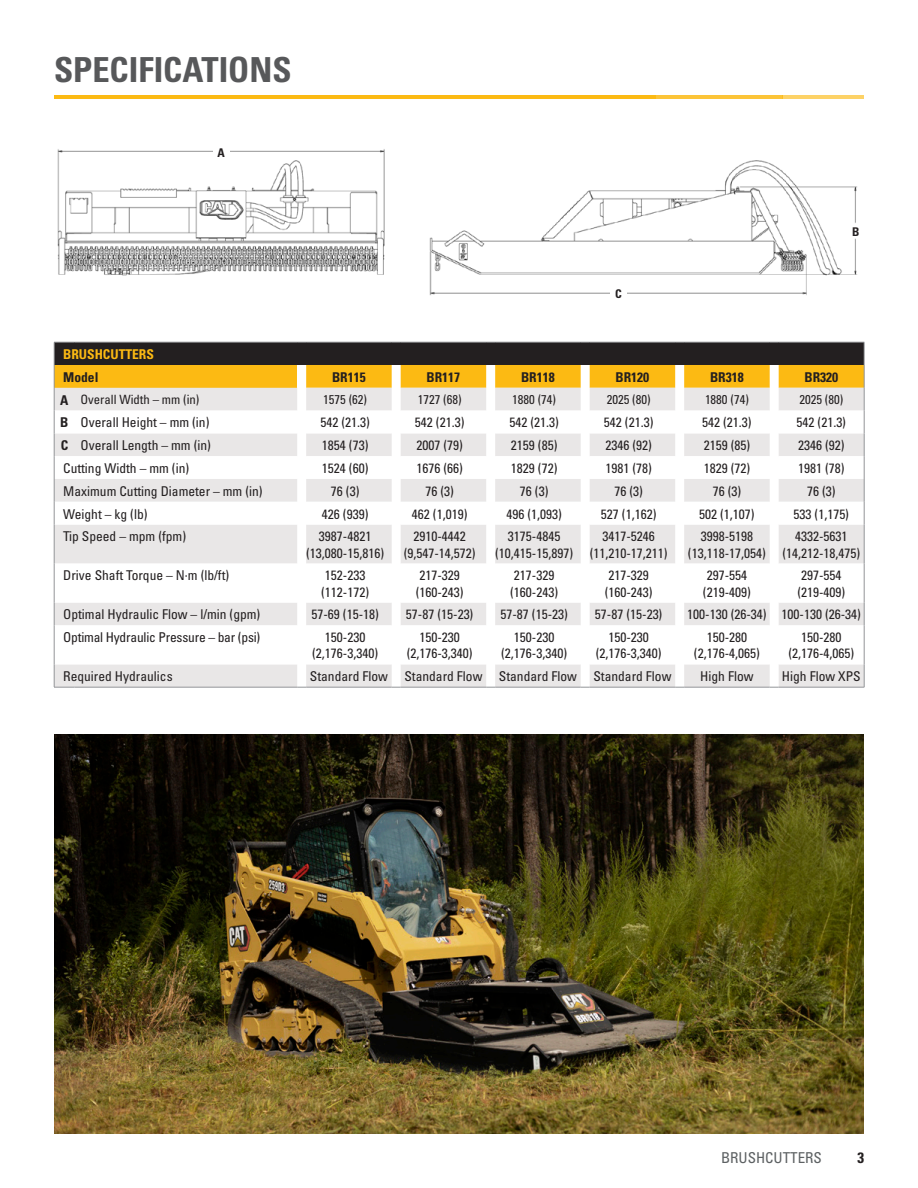
<style>
.page{position:relative;width:918px;height:1188px;background:#fff}
.page>*{position:absolute;margin:0;border:0;box-sizing:border-box;transform-origin:0 0}
.t1{font:34.5px "Univers LTCYR 67 Bold Cond";color:#57585a}
.t2{font:condensed 15px "Univers LTCYR 57";color:#5d6163}
.t3{font:15px "Univers LTCYR 67 Bold Cond";color:#231f20}
.t4{font:condensed 13.5px/16.2px "Univers LTCYR 57";color:#231f20;text-align:center}
.t5{font:13.5px "Univers LTCYR 67 Bold Cond";color:#231f20}
.t6{font:13.5px "Univers LTCYR 67 Bold Cond";color:#fcba13}
.t7{font:condensed 12.75px "Univers LTCYR 57";color:#231f20}
.t8{font:12px "Univers LTCYR 67 Bold Cond";color:#231f20}
.s1{font-family:"Univers LTCYR 67 Bold Cond";font-stretch:normal;font-size:13.5px}
.s2{font-family:"Univers LTCYR 67 Bold Cond";font-stretch:normal}
</style>
<div class="page">
<div style="left:54px;top:342px;width:810px;height:23px;background:#231f20"></div>
<div style="left:54px;top:365px;width:243px;height:23px;background:#fcba13"></div>
<div style="left:74px;top:388px;width:223px;height:22px;background:#e9e7e7"></div>
<svg style="left:55px;top:434px;width:809px;height:253px"></svg>
<hr style="left:74px;top:342px;width:223px;height:1px;background:#939598">
<svg style="left:54px;top:342px;width:20px;height:183px"></svg>
<svg style="left:297px;top:342px;width:568px;height:183px"></svg>
<hr style="left:54px;top:525px;width:1px;height:39px;background:#939598">
<hr style="left:864px;top:525px;width:1px;height:39px;background:#939598">
<hr style="left:54px;top:564px;width:1px;height:39px;background:#939598">
<hr style="left:864px;top:564px;width:1px;height:39px;background:#939598">
<svg style="left:54px;top:603px;width:1px;height:22px"></svg>
<svg style="left:864px;top:603px;width:1px;height:22px"></svg>
<hr style="left:54px;top:625px;width:1px;height:39px;background:#939598">
<hr style="left:864px;top:625px;width:1px;height:39px;background:#939598">
<svg style="left:864px;top:664px;width:1px;height:23px"></svg>
<hr style="left:684px;top:687px;width:86px;height:1px;background:#939598">
<hr style="left:779px;top:687px;width:85px;height:1px;background:#939598">
<svg style="left:54px;top:664px;width:20px;height:24px"></svg>
<hr style="left:74px;top:687px;width:223px;height:1px;background:#939598">
<hr style="left:306px;top:687px;width:86px;height:1px;background:#939598">
<hr style="left:401px;top:687px;width:85px;height:1px;background:#939598">
<hr style="left:495px;top:687px;width:86px;height:1px;background:#939598">
<hr style="left:590px;top:687px;width:85px;height:1px;background:#939598">
<img style="left:57px;top:149px;width:800px;height:147px">
<div style="left:213px;top:146px;width:17px;height:12px;background:#fff"></div>
<div style="left:610px;top:287px;width:17px;height:12px;background:#fff"></div>
<div style="left:847px;top:225px;width:17px;height:12px;background:#fff"></div>
<hr style="left:54px;top:95px;width:601px;height:4px;background:#fcba13">
<hr style="left:654px;top:95px;width:128px;height:4px;background:#fcc437">
<hr style="left:782px;top:95px;width:82px;height:4px;background:#fdd266">
<div style="left:443px;top:178px;width:28px;height:16px;background:#fff"></div>
<img style="left:54px;top:734px;width:810px;height:400px">
<h1 class="t1" style="left:54px;top:48px;width:239px">SPECIFICATIONS</h1>
<p class="t8" style="left:218px;top:145px;width:9px">A</p>
<p class="t8" style="left:615px;top:286px;width:8px">C</p>
<p class="t8" style="left:852px;top:224px;width:9px">B</p>
<p class="t6" style="left:63px;top:346px;width:92px">BRUSHCUTTERS</p>
<p class="t5" style="left:63px;top:369px;width:37px">Model</p>
<p class="t5" style="left:332px;top:369px;width:35px">BR115</p>
<p class="t5" style="left:427px;top:369px;width:35px">BR117</p>
<p class="t5" style="left:521px;top:369px;width:35px">BR118</p>
<p class="t5" style="left:616px;top:369px;width:35px">BR120</p>
<p class="t5" style="left:710px;top:369px;width:35px">BR318</p>
<p class="t5" style="left:805px;top:369px;width:35px">BR320</p>
<p class="t7" style="left:60px;top:391px;width:141px"><span class="s1">A</span> Overall Width – mm (in)</p>
<p class="t7" style="left:323px;top:391px;width:45px">1575 (62)</p>
<p class="t7" style="left:418px;top:391px;width:45px">1727 (68)</p>
<p class="t7" style="left:512px;top:391px;width:45px">1880 (74)</p>
<p class="t7" style="left:607px;top:391px;width:45px">2025 (80)</p>
<p class="t7" style="left:705px;top:391px;width:45px">1880 (74)</p>
<p class="t7" style="left:799px;top:391px;width:45px">2025 (80)</p>
<p class="t4" style="left:60px;top:414px;width:151px"><span class="s2">B</span> Overall Height – mm (in)</p>
<p class="t4" style="left:320px;top:414px;width:51px">542 (21.3)</p>
<p class="t4" style="left:415px;top:414px;width:51px">542 (21.3)</p>
<p class="t4" style="left:509px;top:414px;width:51px">542 (21.3)</p>
<p class="t4" style="left:604px;top:414px;width:51px">542 (21.3)</p>
<p class="t4" style="left:702px;top:414px;width:51px">542 (21.3)</p>
<p class="t4" style="left:797px;top:414px;width:51px">542 (21.3)</p>
<p class="t4" style="left:61px;top:437px;width:152px"><span class="s2">C</span> Overall Length – mm (in)</p>
<p class="t4" style="left:322px;top:437px;width:48px">1854 (73)</p>
<p class="t4" style="left:416px;top:437px;width:48px">2007 (79)</p>
<p class="t4" style="left:511px;top:437px;width:48px">2159 (85)</p>
<p class="t4" style="left:605px;top:437px;width:48px">2346 (92)</p>
<p class="t4" style="left:704px;top:437px;width:48px">2159 (85)</p>
<p class="t4" style="left:798px;top:437px;width:48px">2346 (92)</p>
<p class="t4" style="left:63px;top:460px;width:127px">Cutting Width – mm (in)</p>
<p class="t4" style="left:322px;top:460px;width:48px">1524 (60)</p>
<p class="t4" style="left:416px;top:460px;width:48px">1676 (66)</p>
<p class="t4" style="left:511px;top:460px;width:48px">1829 (72)</p>
<p class="t4" style="left:605px;top:460px;width:48px">1981 (78)</p>
<p class="t4" style="left:704px;top:460px;width:48px">1829 (72)</p>
<p class="t4" style="left:798px;top:460px;width:48px">1981 (78)</p>
<p class="t4" style="left:63px;top:483px;width:201px">Maximum Cutting Diameter – mm (in)</p>
<p class="t4" style="left:331px;top:483px;width:30px">76 (3)</p>
<p class="t4" style="left:425px;top:483px;width:30px">76 (3)</p>
<p class="t4" style="left:520px;top:483px;width:30px">76 (3)</p>
<p class="t4" style="left:614px;top:483px;width:30px">76 (3)</p>
<p class="t4" style="left:713px;top:483px;width:30px">76 (3)</p>
<p class="t4" style="left:807px;top:483px;width:30px">76 (3)</p>
<p class="t4" style="left:63px;top:505px;width:86px">Weight – kg (lb)</p>
<p class="t4" style="left:322px;top:505px;width:48px">426 (939)</p>
<p class="t4" style="left:412px;top:505px;width:57px">462 (1,019)</p>
<p class="t4" style="left:506px;top:505px;width:57px">496 (1,093)</p>
<p class="t4" style="left:601px;top:505px;width:57px">527 (1,162)</p>
<p class="t4" style="left:699px;top:505px;width:57px">502 (1,107)</p>
<p class="t4" style="left:794px;top:505px;width:57px">533 (1,175)</p>
<p class="t4" style="left:63px;top:528px;width:124px">Tip Speed – mpm (fpm)</p>
<p class="t4" style="left:306px;top:528px;width:79px">3987-4821 (13,080-15,816)</p>
<p class="t4" style="left:404px;top:528px;width:73px">2910-4442 (9,547-14,572)</p>
<p class="t4" style="left:495px;top:528px;width:79px">3175-4845 (10,415-15,897)</p>
<p class="t4" style="left:590px;top:528px;width:79px">3417-5246 (11,210-17,211)</p>
<p class="t4" style="left:688px;top:528px;width:79px">3998-5198 (13,118-17,054)</p>
<p class="t4" style="left:782px;top:528px;width:79px">4332-5631 (14,212-18,475)</p>
<p class="t4" style="left:63px;top:567px;width:168px">Drive Shaft Torque – N∙m (lb/ft)</p>
<p class="t4" style="left:321px;top:567px;width:49px;text-align:left">152-233 (112-172)</p>
<p class="t4" style="left:416px;top:567px;width:49px;text-align:left">217-329 (160-243)</p>
<p class="t4" style="left:510px;top:567px;width:49px;text-align:left">217-329 (160-243)</p>
<p class="t4" style="left:605px;top:567px;width:49px;text-align:left">217-329 (160-243)</p>
<p class="t4" style="left:703px;top:567px;width:49px;text-align:left">297-554 (219-409)</p>
<p class="t4" style="left:797px;top:567px;width:49px;text-align:left">297-554 (219-409)</p>
<p class="t4" style="left:63px;top:606px;width:199px">Optimal Hydraulic Flow – l/min (gpm)</p>
<p class="t4" style="left:311px;top:606px;width:69px">57-69 (15-18)</p>
<p class="t4" style="left:406px;top:606px;width:69px">57-87 (15-23)</p>
<p class="t4" style="left:500px;top:606px;width:69px">57-87 (15-23)</p>
<p class="t4" style="left:595px;top:606px;width:69px">57-87 (15-23)</p>
<p class="t4" style="left:687px;top:606px;width:175px">100-130 (26-34) 100-130 (26-34)</p>
<p class="t4" style="left:63px;top:629px;width:199px">Optimal Hydraulic Pressure – bar (psi)</p>
<p class="t4" style="left:312px;top:629px;width:67px">150-230 (2,176-3,340)</p>
<p class="t4" style="left:407px;top:629px;width:67px">150-230 (2,176-3,340)</p>
<p class="t4" style="left:501px;top:629px;width:67px">150-230 (2,176-3,340)</p>
<p class="t4" style="left:596px;top:629px;width:67px">150-230 (2,176-3,340)</p>
<p class="t4" style="left:694px;top:629px;width:67px">150-280 (2,176-4,065)</p>
<p class="t4" style="left:788px;top:629px;width:67px">150-280 (2,176-4,065)</p>
<p class="t4" style="left:63px;top:668px;width:111px">Required Hydraulics</p>
<p class="t4" style="left:310px;top:668px;width:363px">Standard Flow Standard Flow Standard Flow Standard Flow</p>
<p class="t4" style="left:700px;top:668px;width:55px">High Flow</p>
<p class="t4" style="left:782px;top:668px;width:80px">High Flow XPS</p>
<p class="t2" style="left:721px;top:1148px;width:102px">BRUSHCUTTERS</p>
<p class="t3" style="left:857px;top:1148px;width:8px">3</p>
</div>
